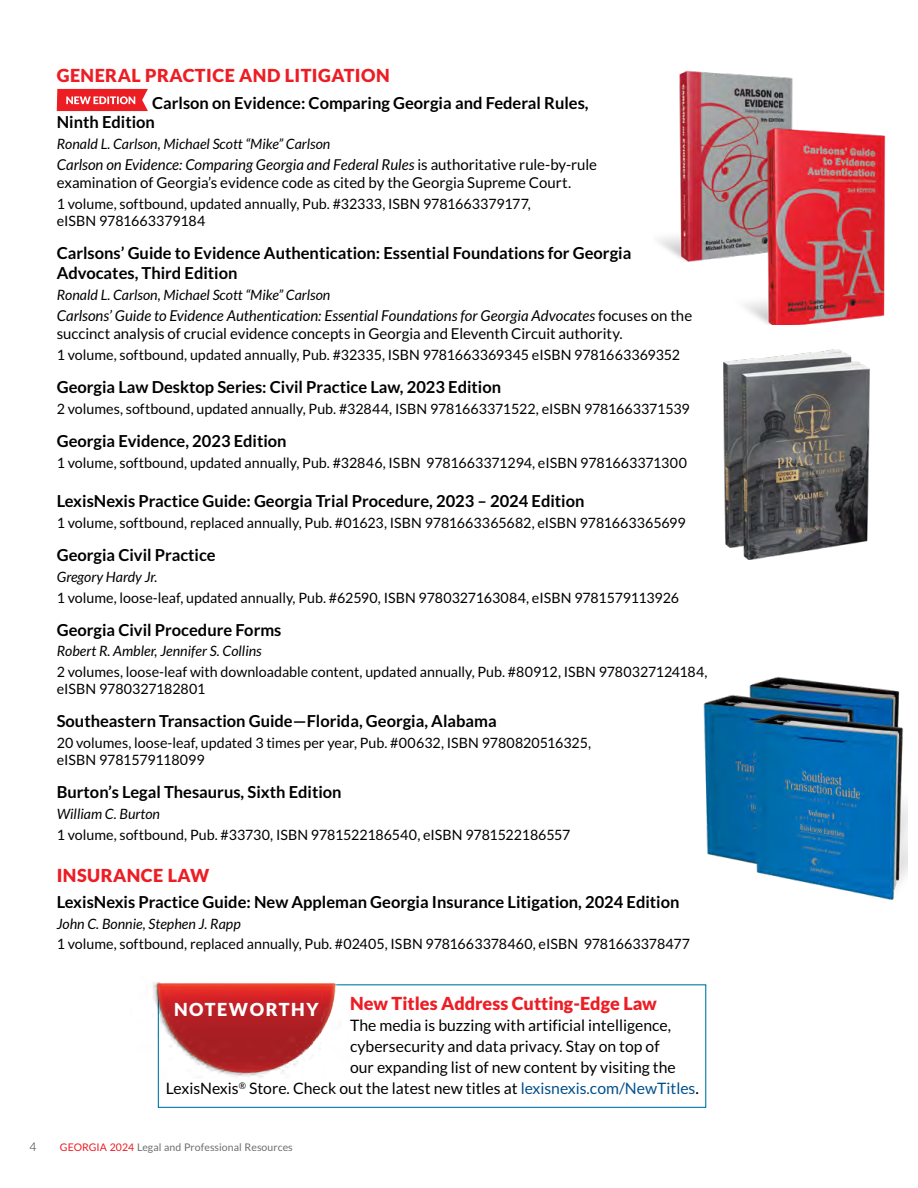
<style>
.page{position:relative;width:918px;height:1188px;background:#fff}
.page>*{position:absolute;margin:0;border:0;box-sizing:border-box;transform-origin:0 0}
.t1{font:900 18px "Lato";letter-spacing:.025em;color:#ed1d24}
.t2{font:900 18px "Lato";color:#ed1d24}
.t3{font:900 18px "Lato";letter-spacing:.09em;color:#fff}
.t4{font:700 16.5px/19.8px "Lato";color:#000}
.t5{font:15.75px "Lato";color:#000}
.t6{font:15px/18px "Lato";letter-spacing:-.005em;color:#000}
.t7{font:14.25px/17.1px "Lato";color:#000}
.t8{font:italic 14.25px "Lato";color:#000}
.t9{font:300 12px "Lato";color:#292829}
.t10{font:10.5px "Lato";letter-spacing:.005em;color:#6d6e71}
.s1{font-style:italic}
.s2{color:#00508d}
.s3{font-size:16.5px}
.s4{color:#ed1d24}
</style>
<div class="page">
<img style="left:658px;top:70px;width:135px;height:192px">
<img style="left:730px;top:124px;width:156px;height:201px">
<img style="left:723px;top:349px;width:147px;height:211px">
<svg style="left:57px;top:89px;width:91px;height:22px;background:#ef4349"></svg>
<img style="left:703px;top:676px;width:204px;height:224px">
<div style="left:158px;top:984px;width:548px;height:124px;border:1px solid #037ba7"></div>
<img style="left:153px;top:982px;width:197px;height:97px">
<p class="t1" style="left:57px;top:65px;width:334px">GENERAL PRACTICE AND LITIGATION</p>
<p class="t4" style="left:57px;top:92px;width:533px;text-indent:95px">Carlson on Evidence: Comparing Georgia and Federal Rules,<br>Ninth Edition</p>
<p class="t8" style="left:57px;top:136px;width:275px">Ronald L. Carlson, Michael Scott “Mike” Carlson</p>
<p class="t6" style="left:57px;top:156px;width:542px"><span class="s1">Carlson on Evidence: Comparing Georgia and Federal Rules</span> is authoritative rule-by-rule examination of Georgia’s evidence code as cited by the Georgia Supreme Court.</p>
<p class="t7" style="left:57px;top:195px;width:475px">1 volume, softbound, updated annually, Pub. #32333, ISBN 9781663379177, eISBN 9781663379184</p>
<p class="t4" style="left:57px;top:243px;width:576px">Carlsons’ Guide to Evidence Authentication: Essential Foundations for Georgia<br>Advocates, Third Edition</p>
<p class="t8" style="left:57px;top:287px;width:275px">Ronald L. Carlson, Michael Scott “Mike” Carlson</p>
<p class="t6" style="left:57px;top:307px;width:637px"><span class="s1">Carlsons’ Guide to Evidence Authentication: Essential Foundations for Georgia Advocates</span> focuses on the succinct analysis of crucial evidence concepts in Georgia and Eleventh Circuit authority.</p>
<p class="t7" style="left:57px;top:346px;width:625px">1 volume, softbound, updated annually, Pub. #32335, ISBN 9781663369345 eISBN 9781663369352</p>
<p class="t4" style="left:57px;top:377px;width:446px">Georgia Law Desktop Series: Civil Practice Law, 2023 Edition</p>
<p class="t7" style="left:57px;top:400px;width:635px">2 volumes, softbound, updated annually, Pub. #32844, ISBN 9781663371522, eISBN 9781663371539</p>
<p class="t4" style="left:57px;top:431px;width:231px">Georgia Evidence, 2023 Edition</p>
<p class="t7" style="left:57px;top:454px;width:632px">1 volume, softbound, updated annually, Pub. #32846, ISBN 9781663371294, eISBN 9781663371300</p>
<p class="t4" style="left:57px;top:491px;width:529px">LexisNexis Practice Guide: Georgia Trial Procedure, 2023 – 2024 Edition</p>
<p class="t7" style="left:57px;top:514px;width:631px">1 volume, softbound, replaced annually, Pub. #01623, ISBN 9781663365682, eISBN 9781663365699</p>
<p class="t4" style="left:57px;top:545px;width:161px">Georgia Civil Practice</p>
<p class="t8" style="left:57px;top:569px;width:102px">Gregory Hardy Jr.</p>
<p class="t7" style="left:57px;top:589px;width:624px">1 volume, loose-leaf, updated annually, Pub. #62590, ISBN 9780327163084, eISBN 9781579113926</p>
<p class="t4" style="left:57px;top:620px;width:226px">Georgia Civil Procedure Forms</p>
<p class="t8" style="left:57px;top:643px;width:207px">Robert R. Ambler, Jennifer S. Collins</p>
<p class="t7" style="left:57px;top:663px;width:652px">2 volumes, loose-leaf with downloadable content, updated annually, Pub. #80912, ISBN 9780327124184, eISBN 9780327182801</p>
<p class="t4" style="left:57px;top:711px;width:442px">Southeastern Transaction Guide—Florida, Georgia, Alabama</p>
<p class="t7" style="left:57px;top:734px;width:536px">20 volumes, loose-leaf, updated 3 times per year, Pub. #00632, ISBN 9780820516325, eISBN 9781579118099</p>
<p class="t4" style="left:57px;top:782px;width:286px">Burton’s Legal Thesaurus, Sixth Edition</p>
<p class="t8" style="left:57px;top:806px;width:105px">William C. Burton</p>
<p class="t7" style="left:57px;top:826px;width:515px">1 volume, softbound, Pub. #33730, ISBN 9781522186540, eISBN 9781522186557</p>
<p class="t1" style="left:57px;top:864px;width:154px">INSURANCE LAW</p>
<p class="t4" style="left:57px;top:892px;width:624px">LexisNexis Practice Guide: New Appleman Georgia Insurance Litigation, 2024 Edition</p>
<p class="t8" style="left:57px;top:916px;width:185px">John C. Bonnie, Stephen J. Rapp</p>
<p class="t7" style="left:57px;top:936px;width:635px">1 volume, softbound, replaced annually, Pub. #02405, ISBN 9781663378460, eISBN 9781663378477</p>
<p class="t2" style="left:350px;top:993px;width:308px">New Titles Address Cutting-Edge Law</p>
<p class="t5" style="left:350px;top:1017px;width:323px">The media is buzzing with artificial intelligence,</p>
<p class="t5" style="left:350px;top:1038px;width:311px">cybersecurity and data privacy. Stay on top of</p>
<p class="t5" style="left:350px;top:1059px;width:327px">our expanding list of new content by visiting the</p>
<p class="t5" style="left:166px;top:1080px;width:535px">LexisNexis<sup>®</sup> Store. Check out the latest new titles at <span class="s2">lexisnexis.com/NewTitles</span><span class="s3">.</span></p>
<p class="t3" style="left:174px;top:999px;width:146px">NOTEWORTHY</p>
<p class="t9" style="left:30px;top:1141px;width:8px">4</p>
<p class="t10" style="left:60px;top:1141px;width:234px"><span class="s4">GEORGIA 2024</span> Legal and Professional Resources</p>
</div>
